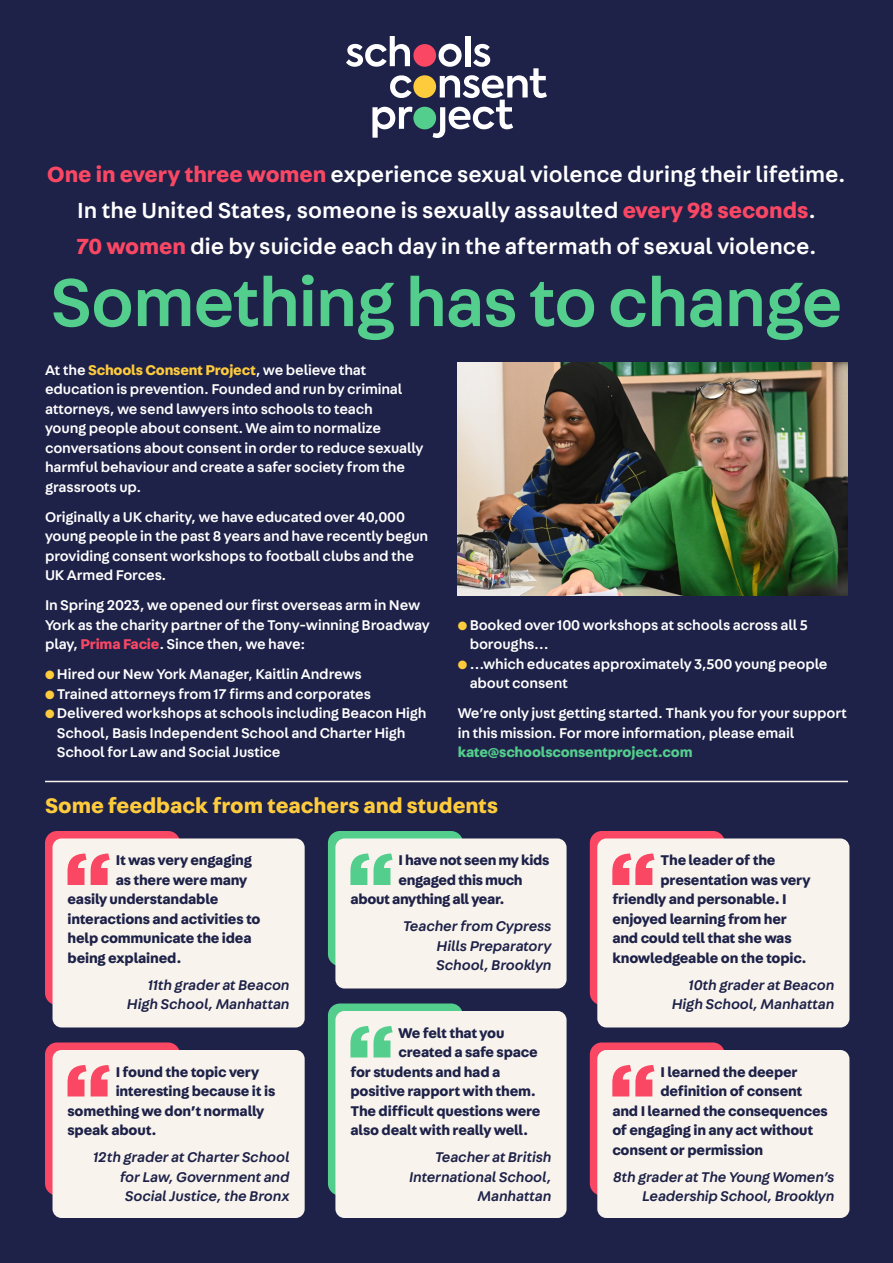
<style>
.page{position:relative;width:893px;height:1263px;background:#fff}
.page>*{position:absolute;margin:0;border:0;box-sizing:border-box;transform-origin:0 0}
.t1{font:500 72px "Fabriga";letter-spacing:-.02em;color:#54ce8d}
.t2{font:500 23.25px/36px "Fabriga";color:#fff;text-align:center}
.t3{font:700 22.5px "Fabriga";color:#fecb3c}
.t4{font:500 15px/19.5px "Fabriga";letter-spacing:-.01em;color:#fff}
.t5{font:700 15px "Fabriga";letter-spacing:-.01em;color:#1e2148}
.t6{font:italic 500 15px/19.5px "Fabriga";letter-spacing:-.01em;color:#1e2148;text-align:right}
.t7{font:700 15px "Fabriga";letter-spacing:-.01em;color:#54ce8d}
.s1{font-weight:700;color:#fa4764}
.s2{font-weight:700;color:#fecb3c}
.s3{color:#fecb3c}
</style>
<div class="page">
<div style="left:0;top:0;width:892px;height:1263px;background:#1e2148"></div>
<svg style="left:346px;top:36px;width:64px;height:31px"></svg>
<div style="left:465px;top:36px;width:5px;height:30px;background:#fff"></div>
<svg style="left:390px;top:75px;width:21px;height:23px"></svg>
<svg style="left:372px;top:107px;width:40px;height:31px"></svg>
<svg style="left:432px;top:44px;width:115px;height:94px"></svg>
<div style="left:413px;top:44px;width:23px;height:23px;background:#fa4764;border-radius:50%"></div>
<div style="left:413px;top:75px;width:23px;height:23px;background:#fecb3c;border-radius:50%"></div>
<div style="left:413px;top:107px;width:23px;height:22px;background:#54ce8d;border-radius:50%"></div>
<div style="left:328px;top:831px;width:135px;height:135px;background:#54ce8d;border-radius:12px"></div>
<div style="left:335px;top:838px;width:231px;height:150px;background:#f8f4ed;border-radius:9px"></div>
<svg style="left:350px;top:854px;width:42px;height:31px"></svg>
<div style="left:328px;top:1004px;width:135px;height:192px;background:#54ce8d;border-radius:12px"></div>
<div style="left:335px;top:1011px;width:231px;height:207px;background:#f8f4ed;border-radius:9px"></div>
<svg style="left:350px;top:1026px;width:42px;height:32px"></svg>
<div style="left:45px;top:831px;width:135px;height:174px;background:#fa4764;border-radius:12px"></div>
<div style="left:52px;top:838px;width:252px;height:190px;background:#f8f4ed;border-radius:9px"></div>
<svg style="left:67px;top:854px;width:43px;height:31px"></svg>
<div style="left:590px;top:831px;width:134px;height:174px;background:#fa4764;border-radius:12px"></div>
<div style="left:597px;top:838px;width:252px;height:190px;background:#f8f4ed;border-radius:9px"></div>
<svg style="left:612px;top:854px;width:42px;height:31px"></svg>
<div style="left:45px;top:1042px;width:135px;height:154px;background:#fa4764;border-radius:12px"></div>
<div style="left:52px;top:1050px;width:252px;height:168px;background:#f8f4ed;border-radius:9px"></div>
<svg style="left:67px;top:1065px;width:43px;height:31px"></svg>
<div style="left:590px;top:1042px;width:134px;height:154px;background:#fa4764;border-radius:12px"></div>
<div style="left:597px;top:1050px;width:252px;height:168px;background:#f8f4ed;border-radius:9px"></div>
<svg style="left:612px;top:1065px;width:42px;height:31px"></svg>
<img style="left:458px;top:363px;width:390px;height:233px">
<hr style="left:45px;top:781px;width:803px;height:1px;background:#f8f4ed">
<h2 class="t2" style="left:47px;top:155px;width:800px"><span class="s1">One in every three women</span> experience sexual violence during their lifetime.<br>In the United States, someone is sexually assaulted <span class="s1">every 98 seconds</span>.<br><span class="s1">70 women</span> die by suicide each day in the aftermath of sexual violence.</h2>
<h1 class="t1" style="left:50px;top:253px;width:794px">Something has to change</h1>
<p class="t4" style="left:45px;top:360px;width:380px">At the <span class="s2">Schools Consent Project</span>, we believe that education is prevention. Founded and run by criminal attorneys, we send lawyers into schools to teach<br>young people about consent. We aim to normalize conversations about consent in order to reduce sexually harmful behaviour and create a safer society from the grassroots up.</p>
<p class="t4" style="left:45px;top:507px;width:385px">Originally a UK charity, we have educated over 40,000 young people in the past 8 years and have recently begun providing consent workshops to football clubs and the UK Armed Forces.</p>
<p class="t4" style="left:45px;top:595px;width:386px">In Spring 2023, we opened our first overseas arm in New<br>York as the charity partner of the Tony-winning Broadway play, <span class="s1">Prima Facie</span>. Since then, we have:</p>
<p class="t4" style="left:45px;top:664px;width:318px"><span class="s3">●</span> Hired our New York Manager, Kaitlin Andrews</p>
<p class="t4" style="left:45px;top:684px;width:327px"><span class="s3">●</span> Trained attorneys from 17 firms and corporates</p>
<p class="t4" style="left:57px;top:703px;width:371px;text-indent:-12px"><span class="s3">●</span> Delivered workshops at schools including Beacon High<br>School, Basis Independent School and Charter High<br>School for Law and Social Justice</p>
<p class="t4" style="left:469px;top:615px;width:339px;text-indent:-12px"><span class="s3">●</span> Booked over 100 workshops at schools across all 5 boroughs…</p>
<p class="t4" style="left:469px;top:654px;width:359px;text-indent:-12px"><span class="s3">●</span> …which educates approximately 3,500 young people about consent</p>
<p class="t4" style="left:457px;top:703px;width:390px">We’re only just getting started. Thank you for your support in this mission. For more information, please email</p>
<p class="t7" style="left:457px;top:742px;width:236px">kate@schoolsconsentproject.com</p>
<h3 class="t3" style="left:45px;top:790px;width:454px">Some feedback from teachers and students</h3>
<p class="t5" style="left:116px;top:850px;width:138px">It was very engaging</p>
<p class="t5" style="left:116px;top:870px;width:133px">as there were many</p>
<p class="t5" style="left:67px;top:889px;width:152px">easily understandable</p>
<p class="t5" style="left:67px;top:909px;width:194px">interactions and activities to</p>
<p class="t5" style="left:67px;top:928px;width:185px">help communicate the idea</p>
<p class="t5" style="left:67px;top:948px;width:115px">being explained.</p>
<p class="t6" style="left:127px;top:975px;width:164px">11th grader at Beacon<br>High School, Manhattan</p>
<p class="t5" style="left:116px;top:1062px;width:145px">I found the topic very</p>
<p class="t5" style="left:116px;top:1081px;width:161px">interesting because it is</p>
<p class="t5" style="left:67px;top:1101px;width:198px">something we don’t normally</p>
<p class="t5" style="left:67px;top:1120px;width:90px">speak about.</p>
<p class="t6" style="left:93px;top:1147px;width:198px">12th grader at Charter School for Law, Government and<br>Social Justice, the Bronx</p>
<p class="t5" style="left:398px;top:850px;width:152px">I have not seen my kids</p>
<p class="t5" style="left:398px;top:870px;width:125px">engaged this much</p>
<p class="t5" style="left:350px;top:889px;width:156px">about anything all year.</p>
<p class="t6" style="left:436px;top:916px;width:117px;text-align:justify;text-indent:-33px">Teacher from Cypress Hills Preparatory School, Brooklyn</p>
<p class="t5" style="left:398px;top:1023px;width:107px">We felt that you</p>
<p class="t5" style="left:398px;top:1042px;width:141px">created a safe space</p>
<p class="t5" style="left:350px;top:1062px;width:151px">for students and had a</p>
<p class="t5" style="left:350px;top:1081px;width:187px">positive rapport with them.</p>
<p class="t5" style="left:350px;top:1101px;width:191px">The difficult questions were</p>
<p class="t5" style="left:350px;top:1120px;width:179px">also dealt with really well.</p>
<p class="t6" style="left:409px;top:1147px;width:144px">Teacher at British<br>International School,<br>Manhattan</p>
<p class="t5" style="left:660px;top:850px;width:116px">The leader of the</p>
<p class="t5" style="left:660px;top:870px;width:151px">presentation was very</p>
<p class="t5" style="left:612px;top:889px;width:176px">friendly and personable. I</p>
<p class="t5" style="left:612px;top:909px;width:176px">enjoyed learning from her</p>
<p class="t5" style="left:612px;top:928px;width:181px">and could tell that she was</p>
<p class="t5" style="left:612px;top:948px;width:196px">knowledgeable on the topic.</p>
<p class="t6" style="left:671px;top:975px;width:164px">10th grader at Beacon<br>High School, Manhattan</p>
<p class="t5" style="left:660px;top:1062px;width:139px">I learned the deeper</p>
<p class="t5" style="left:660px;top:1081px;width:143px">definition of consent</p>
<p class="t5" style="left:612px;top:1101px;width:217px">and I learned the consequences</p>
<p class="t5" style="left:612px;top:1120px;width:202px">of engaging in any act without</p>
<p class="t5" style="left:612px;top:1140px;width:152px">consent or permission</p>
<p class="t6" style="left:613px;top:1167px;width:223px">8th grader at The Young Women’s<br>Leadership School, Brooklyn</p>
</div>
